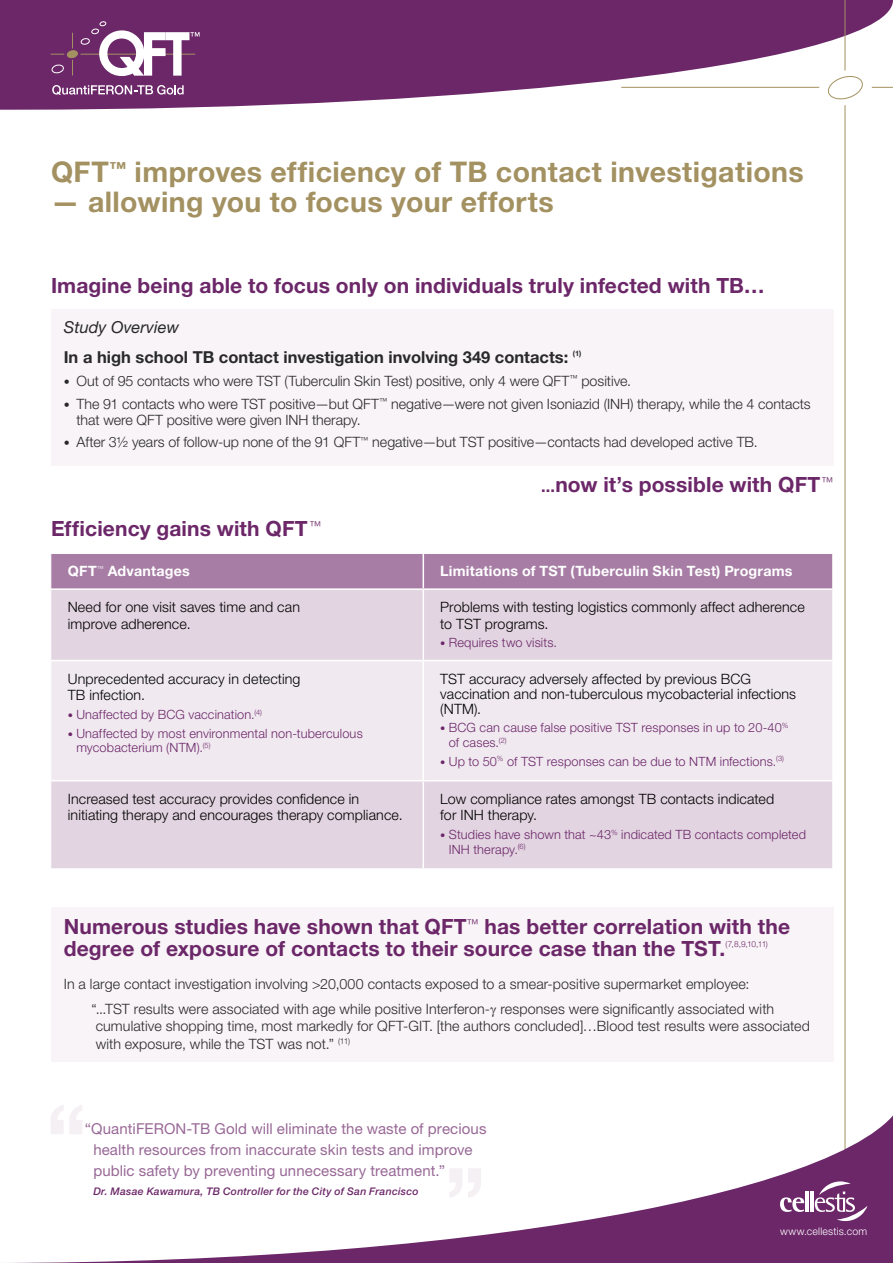
<style>
.page{position:relative;width:893px;height:1263px;background:#fff}
.page>*{position:absolute;margin:0;border:0;box-sizing:border-box;transform-origin:0 0}
.t1{font:700 28.5px "Helvetica Neue LT Std";letter-spacing:.015em;color:#a39161}
.t2{font:700 21px/22.5px "Helvetica Neue LT Std";letter-spacing:.005em;color:#6c2769}
.t3{font:700 16.5px "Helvetica Neue LT Std";color:#29292a}
.t4{font:italic 16.5px "Helvetica Neue LT Std";color:#29292a}
.t5{font:15px/21px "Helvetica Neue LT Std";letter-spacing:.005em;color:#986896}
.t6{font:300 14.25px/22.6px "Helvetica Neue LT Std";color:#29292a}
.t7{font:300 14.25px/16.5px "Helvetica Neue LT Std";letter-spacing:.01em;color:#000}
.t8{font:700 14.25px "Helvetica Neue LT Std";letter-spacing:.015em;color:#fff}
.t9{font:300 12.75px/14.5px "Helvetica Neue LT Std";letter-spacing:.01em;color:#6c2769}
.t10{font:300 12px/22.6px "Helvetica Neue LT Std";color:#29292a}
.t11{font:italic 500 10.5px "Helvetica Neue LT Std";letter-spacing:.02em;color:#6c2769}
.t12{font:300 10.5px "Helvetica Neue LT Std";letter-spacing:.02em;color:#fff}
.t13{font:300 10.5px/18.8px "Helvetica Neue LT Std";color:#6c2769}
.t14{font:300 8.25px "Helvetica Neue LT Std";color:#6c2769}
.t15{font:700 7.5px "Helvetica Neue LT Std";color:#29292a}
.s1{font-size:16.5px}
.s2{font-size:10.5px}
</style>
<div class="page">
<svg style="left:0;top:0;width:893px;height:110px;fill:#6c2769"></svg>
<hr style="left:845px;top:105px;width:1px;height:1158px;background:#a39161">
<hr style="left:621px;top:87px;width:199px;height:1px;background:#a39161">
<svg style="left:816px;top:67px;width:77px;height:41px"></svg>
<hr style="left:845px;top:0;width:1px;height:71px;background:#a39161">
<svg style="left:13px;top:1085px;width:880px;height:178px"></svg>
<svg style="left:780px;top:1197px;width:24px;height:15px"></svg>
<hr style="left:805px;top:1191px;width:4px;height:20px;background:#fff">
<hr style="left:810px;top:1191px;width:4px;height:20px;background:#fff">
<svg style="left:815px;top:1181px;width:52px;height:41px;background:#8c5689"></svg>
<svg style="left:52px;top:85px;width:132px;height:10px"></svg>
<svg style="left:51px;top:21px;width:149px;height:55px"></svg>
<div style="left:51px;top:309px;width:782px;height:156px;background:#f8f4f7"></div>
<div style="left:51px;top:907px;width:782px;height:155px;background:#f8f4f7"></div>
<div style="left:52px;top:554px;width:780px;height:34px;background:#a77da5"></div>
<div style="left:52px;top:590px;width:780px;height:278px;background:#e2d4e1"></div>
<div style="left:52px;top:661px;width:780px;height:119px;background:#f0e9f0"></div>
<hr style="left:423px;top:554px;width:1px;height:34px;background:#fff">
<hr style="left:423px;top:590px;width:1px;height:70px;background:#fff">
<hr style="left:51px;top:660px;width:372px;height:1px;background:#fff">
<hr style="left:423px;top:660px;width:410px;height:1px;background:#fff">
<hr style="left:423px;top:661px;width:1px;height:119px;background:#fff">
<hr style="left:51px;top:780px;width:372px;height:1px;background:#fff">
<hr style="left:423px;top:780px;width:410px;height:1px;background:#fff">
<hr style="left:423px;top:781px;width:1px;height:87px;background:#fff">
<h1 class="t1" style="left:51px;top:154px;width:754px">QFT<sup>™</sup> improves efficiency of TB contact investigations</h1>
<h1 class="t1" style="left:51px;top:184px;width:504px">— allowing you to focus your efforts</h1>
<h2 class="t2" style="left:51px;top:274px;width:715px">Imagine being able to focus only on individuals truly infected with TB…</h2>
<p class="t4" style="left:64px;top:318px;width:117px">Study Overview</p>
<p class="t3" style="left:64px;top:347px;width:506px">In a high school TB contact investigation involving 349 contacts:</p>
<p class="t15" style="left:573px;top:349px;width:10px">(1)</p>
<p class="t6" style="left:77px;top:369px;width:736px">Out of 95 contacts who were TST (Tuberculin Skin Test) positive, only 4 were QFT<sup>™</sup> positive.<br>The 91 contacts who were TST positive—but QFT<sup>™</sup> negative—were not given Isoniazid (INH) therapy, while the 4 contacts</p>
<p class="t6" style="left:77px;top:408px;width:683px">that were QFT positive were given INH therapy.<br>After 3½ years of follow-up none of the 91 QFT<sup>™</sup> negative—but TST positive—contacts had developed active TB.</p>
<p class="t10" style="left:64px;top:370px;width:7px">• •</p>
<p class="t10" style="left:64px;top:431px;width:7px">•</p>
<h2 class="t2" style="left:51px;top:517px;width:272px">Efficiency gains with QFT<sup>™</sup></h2>
<h2 class="t2" style="left:541px;top:473px;width:293px"><span class="s1">...</span>now it’s possible with QFT<sup>™</sup></h2>
<p class="t8" style="left:68px;top:562px;width:124px">QFT<sup>™</sup> Advantages</p>
<p class="t8" style="left:440px;top:562px;width:354px">Limitations of TST (Tuberculin Skin Test) Programs</p>
<p class="t7" style="left:68px;top:598px;width:234px">Need for one visit saves time and can improve adherence.</p>
<p class="t7" style="left:440px;top:598px;width:366px">Problems with testing logistics commonly affect adherence to TST programs.</p>
<p class="t9" style="left:440px;top:635px;width:118px"><span class="s2">•</span> Requires two visits.</p>
<p class="t7" style="left:68px;top:670px;width:234px">Unprecedented accuracy in detecting<br>TB infection.</p>
<p class="t9" style="left:76px;top:705px;width:288px;line-height:18.8px">Unaffected by BCG vaccination.<sup>(4)<br></sup>Unaffected by most environmental non-tuberculous</p>
<p class="t9" style="left:76px;top:740px;width:136px">mycobacterium (NTM).<sup>(5)</sup></p>
<p class="t7" style="left:440px;top:671px;width:357px;line-height:15px">TST accuracy adversely affected by previous BCG vaccination and non-tuberculous mycobacterial infections (NTM).</p>
<p class="t9" style="left:449px;top:720px;width:341px">BCG can cause false positive TST responses in up to 20-40<sup>% </sup>of cases.<sup>(2)</sup></p>
<p class="t9" style="left:449px;top:754px;width:337px">Up to 50<sup>%</sup> of TST responses can be due to NTM infections.<sup>(3)</sup></p>
<p class="t13" style="left:68px;top:705px;width:7px">• •</p>
<p class="t13" style="left:440px;top:719px;width:7px">•</p>
<p class="t13" style="left:440px;top:752px;width:7px">•</p>
<p class="t7" style="left:68px;top:790px;width:336px">Increased test accuracy provides confidence in initiating therapy and encourages therapy compliance.</p>
<p class="t7" style="left:440px;top:790px;width:335px">Low compliance rates amongst TB contacts indicated for INH therapy.</p>
<p class="t9" style="left:449px;top:827px;width:359px">Studies have shown that ~43<sup>%</sup> indicated TB contacts completed<br>INH therapy.<sup>(6)</sup></p>
<p class="t13" style="left:440px;top:826px;width:7px">•</p>
<h2 class="t2" style="left:64px;top:915px;width:728px">Numerous studies have shown that QFT<sup>™</sup> has better correlation with the degree of exposure of contacts to their source case than the TST.</h2>
<p class="t14" style="left:726px;top:939px;width:44px">(7,8,9,10,11)</p>
<p class="t6" style="left:91px;top:970px;width:684px;line-height:25.7px;text-indent:-28px">In a large contact investigation involving &gt;20,000 contacts exposed to a smear-positive supermarket employee: “...TST results were associated with age while positive Interferon- responses were significantly associated with</p>
<p class="t6" style="left:96px;top:1017px;width:716px;line-height:17.1px">cumulative shopping time, most markedly for QFT-GIT. [the authors concluded]…Blood test results were associated with exposure, while the TST was not.” <sup>(11)</sup></p>
<p class="t5" style="left:93px;top:1117px;width:395px;text-indent:-9px">“QuantiFERON-TB Gold will eliminate the waste of precious health resources from inaccurate skin tests and improve public safety by preventing unnecessary treatment.”</p>
<p class="t11" style="left:93px;top:1185px;width:327px">Dr. Masae Kawamura, TB Controller for the City of San Francisco</p>
<p class="t12" style="left:780px;top:1225px;width:89px">www.cellestis.com</p>
</div>
